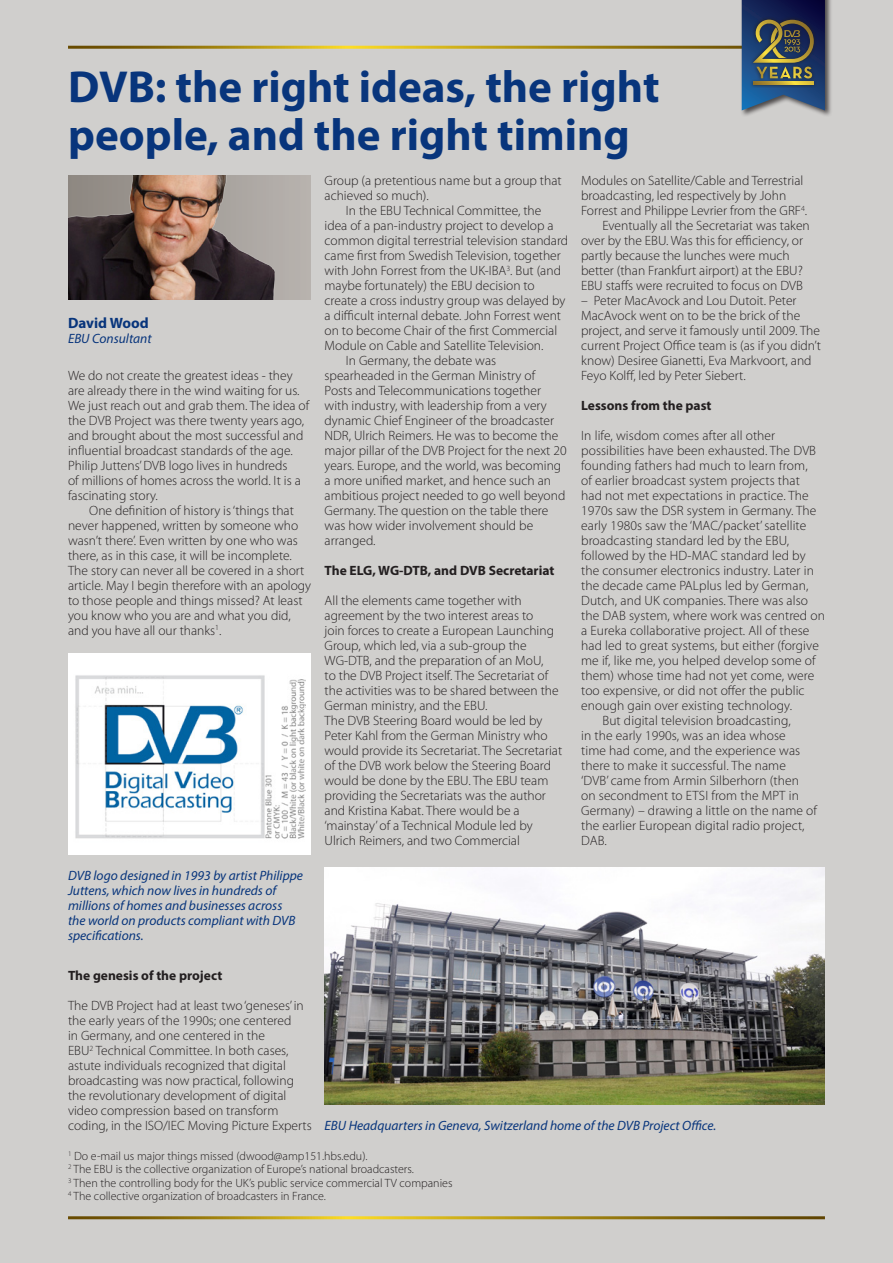
<style>
.page{position:relative;width:893px;height:1263px;background:#d0cfcd}
.page>*{position:absolute;margin:0;border:0;box-sizing:border-box;transform-origin:0 0}
.t1{font:700 45px/48px "Myriad Pro";color:#08357c}
.t2{font:700 15px "Myriad Pro";color:#08357c}
.t3{font:300 13.5px/15px "Myriad Pro";color:#231f20}
.t4{font:italic 13.5px/15px "Myriad Pro";color:#08357c}
.t5{font:700 13.5px "Myriad Pro";color:#231f20}
.t6{font:300 12px/13.5px "Myriad Pro";color:#231f20}
</style>
<div class="page">
<div style="left:68px;top:175px;width:243px;height:125px;background:#b5b0ab"></div>
<img style="left:68px;top:175px;width:207px;height:125px">
<div style="left:68px;top:654px;width:243px;height:201px;background:#fff"></div>
<img style="left:75px;top:675px;width:230px;height:164px">
<img style="left:325px;top:867px;width:500px;height:238px">
<hr style="left:68px;top:46px;width:757px;height:3px;background:#fff">
<hr style="left:68px;top:1216px;width:757px;height:3px;background:#fff">
<div style="left:740px;top:0;width:92px;height:117px;background:#231f20;opacity:.75"></div>
<svg style="left:742px;top:0;width:83px;height:110px;background:#3c4e62"></svg>
<h1 class="t1" style="left:68px;top:61px;width:593px">DVB: the right ideas, the right people, and the right timing</h1>
<p class="t2" style="left:68px;top:313px;width:82px">David Wood</p>
<p class="t4" style="left:68px;top:330px;width:85px">EBU Consultant</p>
<p class="t3" style="left:68px;top:368px;width:243px">We do not create the greatest ideas - they are already there in the wind waiting for us.<br>We just reach out and grab them. The idea of the DVB Project was there twenty years ago, and brought about the most successful and influential broadcast standards of the age.<br>Philip Juttens’ DVB logo lives in hundreds<br>of millions of homes across the world. It is a fascinating story.</p>
<p class="t3" style="left:68px;top:503px;width:245px;text-indent:21px">One definition of history is ‘things that never happened, written by someone who wasn’t there’. Even written by one who was there, as in this case, it will be incomplete.<br>The story can never all be covered in a short article. May I begin therefore with an apology to those people and things missed? At least you know who you are and what you did, and you have all our thanks<sup>1</sup>.</p>
<p class="t4" style="left:68px;top:868px;width:237px">DVB logo designed in 1993 by artist Philippe Juttens, which now lives in hundreds of millions of homes and businesses across the world on products compliant with DVB specifications.</p>
<p class="t5" style="left:68px;top:967px;width:156px">The genesis of the project</p>
<p class="t3" style="left:68px;top:998px;width:245px">The DVB Project had at least two ‘geneses’ in the early years of the 1990s; one centered<br>in Germany, and one centered in the<br>EBU<sup>2</sup> Technical Committee. In both cases, astute individuals recognized that digital broadcasting was now practical, following the revolutionary development of digital video compression based on transform coding, in the ISO/IEC Moving Picture Experts</p>
<p class="t3" style="left:325px;top:173px;width:239px">Group (a pretentious name but a group that achieved so much).</p>
<p class="t3" style="left:346px;top:203px;width:197px">In the EBU Technical Committee, the</p>
<p class="t3" style="left:325px;top:218px;width:230px">idea of a pan-industry project to develop a</p>
<p class="t3" style="left:325px;top:233px;width:245px">common digital terrestrial television standard</p>
<p class="t3" style="left:325px;top:248px;width:238px">came first from Swedish Television, together</p>
<p class="t3" style="left:325px;top:263px;width:238px">with John Forrest from the UK-IBA<sup>3</sup>. But (and</p>
<p class="t3" style="left:325px;top:278px;width:212px">maybe fortunately) the EBU decision to</p>
<p class="t3" style="left:325px;top:293px;width:242px">create a cross industry group was delayed by</p>
<p class="t3" style="left:325px;top:308px;width:238px">a difficult internal debate. John Forrest went</p>
<p class="t3" style="left:325px;top:323px;width:234px">on to become Chair of the first Commercial</p>
<p class="t3" style="left:325px;top:338px;width:220px">Module on Cable and Satellite Television.</p>
<p class="t3" style="left:346px;top:353px;width:152px">In Germany, the debate was</p>
<p class="t3" style="left:325px;top:368px;width:212px">spearheaded in the German Ministry of</p>
<p class="t3" style="left:325px;top:383px;width:218px">Posts and Telecommunications together</p>
<p class="t3" style="left:325px;top:398px;width:224px">with industry, with leadership from a very</p>
<p class="t3" style="left:325px;top:413px;width:231px">dynamic Chief Engineer of the broadcaster</p>
<p class="t3" style="left:325px;top:428px;width:235px">NDR, Ulrich Reimers. He was to become the</p>
<p class="t3" style="left:325px;top:443px;width:244px">major pillar of the DVB Project for the next 20</p>
<p class="t3" style="left:325px;top:458px;width:238px">years. Europe, and the world, was becoming</p>
<p class="t3" style="left:325px;top:473px;width:228px">a more unified market, and hence such an</p>
<p class="t3" style="left:325px;top:488px;width:242px">ambitious project needed to go well beyond</p>
<p class="t3" style="left:325px;top:503px;width:225px">Germany. The question on the table there</p>
<p class="t3" style="left:325px;top:518px;width:210px">was how wider involvement should be</p>
<p class="t3" style="left:325px;top:533px;width:52px">arranged.</p>
<p class="t5" style="left:325px;top:562px;width:231px">The ELG, WG-DTB, and DVB Secretariat</p>
<p class="t3" style="left:325px;top:593px;width:239px">All the elements came together with agreement by the two interest areas to<br>join forces to create a European Launching Group, which led, via a sub-group the WG-DTB, and the preparation of an MoU,<br>to the DVB Project itself. The Secretariat of the activities was to be shared between the German ministry, and the EBU.<br>The DVB Steering Board would be led by Peter Kahl from the German Ministry who would provide its Secretariat. The Secretariat of the DVB work below the Steering Board would be done by the EBU. The EBU team providing the Secretariats was the author and Kristina Kabat. There would be a ‘mainstay’ of a Technical Module led by Ulrich Reimers, and two Commercial</p>
<p class="t3" style="left:581px;top:173px;width:224px">Modules on Satellite/Cable and Terrestrial</p>
<p class="t3" style="left:581px;top:188px;width:207px">broadcasting, led respectively by John</p>
<p class="t3" style="left:581px;top:203px;width:228px">Forrest and Philippe Levrier from the GRF<sup>4</sup>.</p>
<p class="t3" style="left:602px;top:218px;width:209px">Eventually all the Secretariat was taken</p>
<p class="t3" style="left:581px;top:233px;width:223px">over by the EBU. Was this for efficiency, or</p>
<p class="t3" style="left:581px;top:248px;width:210px">partly because the lunches were much</p>
<p class="t3" style="left:581px;top:263px;width:223px">better (than Frankfurt airport) at the EBU?</p>
<p class="t3" style="left:581px;top:278px;width:223px">EBU staffs were recruited to focus on DVB</p>
<p class="t3" style="left:581px;top:293px;width:241px">– Peter MacAvock and Lou Dutoit. Peter MacAvock went on to be the brick of the project, and serve it famously until 2009. The current Project Office team is (as if you didn’t know) Desiree Gianetti, Eva Markvoort, and Feyo Kolff, led by Peter Siebert.</p>
<p class="t5" style="left:581px;top:397px;width:132px">Lessons from the past</p>
<p class="t3" style="left:581px;top:428px;width:196px">In life, wisdom comes after all other</p>
<p class="t3" style="left:581px;top:443px;width:236px">possibilities have been exhausted. The DVB</p>
<p class="t3" style="left:581px;top:458px;width:228px">founding fathers had much to learn from,</p>
<p class="t3" style="left:581px;top:473px;width:220px">of earlier broadcast system projects that</p>
<p class="t3" style="left:581px;top:488px;width:229px">had not met expectations in practice. The</p>
<p class="t3" style="left:581px;top:503px;width:237px">1970s saw the DSR system in Germany. The</p>
<p class="t3" style="left:581px;top:518px;width:227px">early 1980s saw the ‘MAC/packet’ satellite</p>
<p class="t3" style="left:581px;top:533px;width:210px">broadcasting standard led by the EBU,</p>
<p class="t3" style="left:581px;top:548px;width:226px">followed by the HD-MAC standard led by</p>
<p class="t3" style="left:581px;top:563px;width:234px">the consumer electronics industry. Later in</p>
<p class="t3" style="left:581px;top:578px;width:229px">the decade came PALplus led by German,</p>
<p class="t3" style="left:581px;top:593px;width:228px">Dutch, and UK companies. There was also</p>
<p class="t3" style="left:581px;top:608px;width:245px">the DAB system, where work was centred on</p>
<p class="t3" style="left:581px;top:623px;width:230px">a Eureka collaborative project. All of these</p>
<p class="t3" style="left:581px;top:638px;width:239px">had led to great systems, but either (forgive</p>
<p class="t3" style="left:581px;top:653px;width:236px">me if, like me, you helped develop some of</p>
<p class="t3" style="left:581px;top:668px;width:235px">them) whose time had not yet come, were</p>
<p class="t3" style="left:581px;top:683px;width:225px">too expensive, or did not offer the public</p>
<p class="t3" style="left:581px;top:698px;width:212px">enough gain over existing technology.</p>
<p class="t3" style="left:602px;top:713px;width:190px">But digital television broadcasting,</p>
<p class="t3" style="left:581px;top:728px;width:206px">in the early 1990s, was an idea whose</p>
<p class="t3" style="left:581px;top:743px;width:221px">time had come, and the experience was</p>
<p class="t3" style="left:581px;top:758px;width:206px">there to make it successful. The name</p>
<p class="t3" style="left:581px;top:773px;width:219px">‘DVB’ came from Armin Silberhorn (then</p>
<p class="t3" style="left:581px;top:788px;width:219px">on secondment to ETSI from the MPT in</p>
<p class="t3" style="left:581px;top:803px;width:237px">Germany) – drawing a little on the name of</p>
<p class="t3" style="left:581px;top:818px;width:225px">the earlier European digital radio project,</p>
<p class="t3" style="left:581px;top:833px;width:27px">DAB.</p>
<p class="t4" style="left:325px;top:1117px;width:393px">EBU Headquarters in Geneva, Switzerland home of the DVB Project Office.</p>
<p class="t6" style="left:68px;top:1149px;width:386px"><sup>1</sup> Do e-mail us major things missed (dwood@amp151.hbs.edu).<br><sup>2</sup> The EBU is the collective organization of Europe’s national broadcasters.<br><sup>3</sup> Then the controlling body for the UK’s public service commercial TV companies <sup>4</sup> The collective organization of broadcasters in France.</p>
</div>
